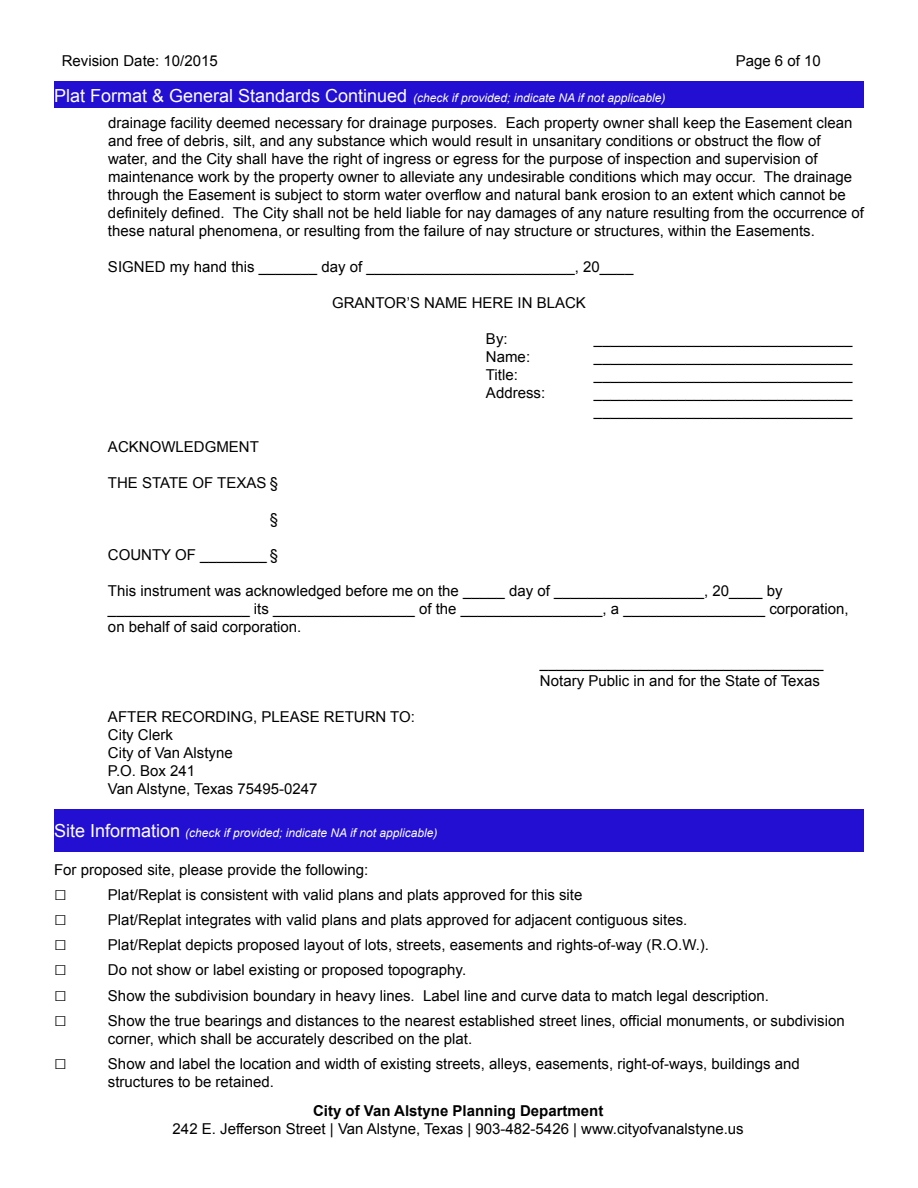
<style>
.page{position:relative;width:918px;height:1188px;background:#fff}
.page>*{position:absolute;margin:0;border:0;box-sizing:border-box;transform-origin:0 0}
.t1{font:15px/18px "Arial";color:#000}
.t2{font:700 15px "Arial";color:#000}
.t3{font:italic 12px "Arial";color:#fff}
.s1{font-style:normal;font-size:18px}
.s2{font-size:21px}
</style>
<div class="page">
<div style="left:54px;top:81px;width:810px;height:27px;background:#230fd2"></div>
<div style="left:54px;top:809px;width:810px;height:43px;background:#230fd2"></div>
<p class="t1" style="left:62px;top:52px;width:157px">Revision Date: 10/2015</p>
<p class="t1" style="left:736px;top:52px;width:87px">Page 6 of 10</p>
<p class="t3" style="left:54px;top:90px;width:613px"><span class="s1">Plat Format &amp; General Standards Continued</span> (check if provided; indicate NA if not applicable)</p>
<p class="t1" style="left:108px;top:114px;width:757px">drainage facility deemed necessary for drainage purposes. Each property owner shall keep the Easement clean and free of debris, silt, and any substance which would result in unsanitary conditions or obstruct the flow of water, and the City shall have the right of ingress or egress for the purpose of inspection and supervision of maintenance work by the property owner to alleviate any undesirable conditions which may occur. The drainage through the Easement is subject to storm water overflow and natural bank erosion to an extent which cannot be definitely defined. The City shall not be held liable for nay damages of any nature resulting from the occurrence of these natural phenomena, or resulting from the failure of nay structure or structures, within the Easements.</p>
<p class="t1" style="left:108px;top:258px;width:527px">SIGNED my hand this _______ day of _________________________, 20____</p>
<p class="t1" style="left:332px;top:294px;width:255px">GRANTOR’S NAME HERE IN BLACK</p>
<p class="t1" style="left:486px;top:330px;width:23px">By:</p>
<p class="t1" style="left:594px;top:330px;width:260px">_______________________________</p>
<p class="t1" style="left:486px;top:348px;width:46px">Name:</p>
<p class="t1" style="left:594px;top:348px;width:260px">_______________________________</p>
<p class="t1" style="left:486px;top:366px;width:33px">Title:</p>
<p class="t1" style="left:594px;top:366px;width:260px">_______________________________</p>
<p class="t1" style="left:486px;top:384px;width:61px">Address:</p>
<p class="t1" style="left:594px;top:384px;width:260px">_______________________________ _______________________________</p>
<p class="t1" style="left:108px;top:438px;width:152px">ACKNOWLEDGMENT</p>
<p class="t1" style="left:108px;top:474px;width:172px">THE STATE OF TEXAS §</p>
<p class="t1" style="left:270px;top:510px;width:10px">§</p>
<p class="t1" style="left:108px;top:546px;width:172px">COUNTY OF ________ §</p>
<p class="t1" style="left:108px;top:582px;width:742px">This instrument was acknowledged before me on the _____ day of __________________, 20____ by _________________ its _________________ of the _________________, a _________________ corporation, on behalf of said corporation.</p>
<p class="t1" style="left:540px;top:654px;width:285px">__________________________________<br>Notary Public in and for the State of Texas</p>
<p class="t1" style="left:108px;top:708px;width:308px">AFTER RECORDING, PLEASE RETURN TO:<br>City Clerk<br>City of Van Alstyne<br>P.O. Box 241<br>Van Alstyne, Texas 75495-0247</p>
<p class="t3" style="left:54px;top:825px;width:385px"><span class="s1">Site Information</span> (check if provided; indicate NA if not applicable)</p>
<p class="t1" style="left:54px;top:860px;width:316px">For proposed site, please provide the following:</p>
<p class="t1" style="left:54px;top:885px;width:530px"><span class="s2">□</span> Plat/Replat is consistent with valid plans and plats approved for this site</p>
<p class="t1" style="left:54px;top:911px;width:635px"><span class="s2">□</span> Plat/Replat integrates with valid plans and plats approved for adjacent contiguous sites.</p>
<p class="t1" style="left:54px;top:936px;width:657px"><span class="s2">□</span> Plat/Replat depicts proposed layout of lots, streets, easements and rights-of-way (R.O.W.).</p>
<p class="t1" style="left:54px;top:961px;width:414px"><span class="s2">□</span> Do not show or label existing or proposed topography.</p>
<p class="t1" style="left:54px;top:986px;width:717px"><span class="s2">□</span> Show the subdivision boundary in heavy lines. Label line and curve data to match legal description.</p>
<p class="t1" style="left:108px;top:1011px;width:738px;text-indent:-54px"><span class="s2">□</span> Show the true bearings and distances to the nearest established street lines, official monuments, or subdivision corner, which shall be accurately described on the plat.</p>
<p class="t1" style="left:108px;top:1055px;width:693px;text-indent:-54px"><span class="s2">□</span> Show and label the location and width of existing streets, alleys, easements, right-of-ways, buildings and structures to be retained.</p>
<p class="t2" style="left:313px;top:1100px;width:292px">City of Van Alstyne Planning Department</p>
<p class="t1" style="left:173px;top:1119px;width:573px">242 E. Jefferson Street | Van Alstyne, Texas | 903-482-5426 | www.cityofvanalstyne.us</p>
</div>
